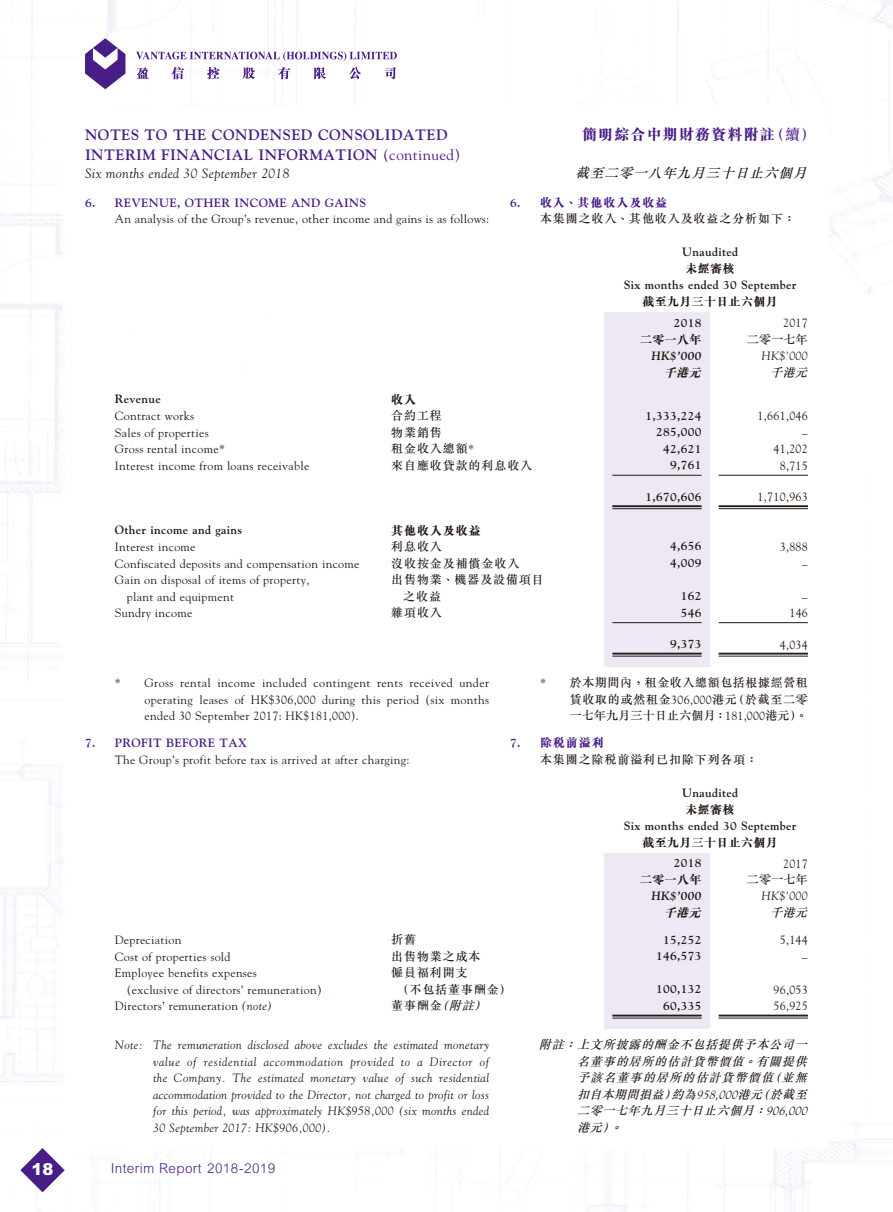
<style>
.page{position:relative;width:893px;height:1212px;background:#fff}
.page>*{position:absolute;margin:0;border:0;box-sizing:border-box;transform-origin:0 0}
.t1{font:900 16.5px "Arial MT Std";color:#fff}
.t2{font:700 15px/19.5px "Goudy Std";letter-spacing:.03em;color:#491d87}
.t3{font:800 15px "M Sung HK";letter-spacing:.08em;color:#491d87}
.t4{font:italic 13.5px "Goudy Std";letter-spacing:.025em;color:#231916}
.t5{font:300 13.5px "Arial MT Std";letter-spacing:.03em;color:#491d87}
.t6{font:italic 500 13.5px "M Sung HK";color:#231916}
.t7{font:12px/16.5px "Goudy Std";letter-spacing:.025em;color:#231916}
.t8{font:italic 12px/16.5px "Goudy Std";letter-spacing:.025em;color:#231916;text-align:justify}
.t9{font:500 12px/16.5px "M Sung HK";letter-spacing:.075em;color:#231916}
.t10{font:700 12px "Goudy Std";letter-spacing:.03em;color:#231916}
.t11{font:italic 500 12px/16.5px "M Sung HK";color:#231916;text-align:justify}
.t12{font:700 12px "Goudy Std";letter-spacing:.03em;color:#491d87}
.t13{font:800 12px "M Sung HK";letter-spacing:.03em;color:#231916}
.t14{font:italic 700 12px "Goudy Std";letter-spacing:.03em;color:#231916}
.t15{font:800 12px "M Sung HK";letter-spacing:.08em;color:#231916}
.t16{font:italic 800 12px "M Sung HK";color:#231916}
.s1{font-weight:400}
.s2{font-weight:500}
.s3{font-family:"Goudy Std";font-weight:700;color:#491d87}
.s4{font-weight:800;color:#491d87}
.s5{font-family:"Goudy Std";font-weight:400}
.s6{font-style:italic}
</style>
<div class="page">
<img style="left:0;top:0;width:893px;height:1212px">
<svg style="left:20px;top:1148px;width:45px;height:44px"></svg>
<svg style="left:85px;top:38px;width:40px;height:51px"></svg>
<svg style="left:136px;top:67px;width:260px;height:13px"></svg>
<svg style="left:136px;top:52px;width:261px;height:9px"></svg>
<div style="left:604px;top:312px;width:106px;height:355px;background:#ede8f4"></div>
<hr style="left:612px;top:475px;width:90px;height:1px;background:#231916">
<hr style="left:719px;top:475px;width:89px;height:1px;background:#231916">
<hr style="left:612px;top:505px;width:90px;height:2px;background:#231916">
<hr style="left:612px;top:508px;width:90px;height:1px;background:#231916">
<hr style="left:719px;top:505px;width:89px;height:2px;background:#231916">
<hr style="left:719px;top:508px;width:89px;height:1px;background:#231916">
<hr style="left:612px;top:622px;width:90px;height:1px;background:#231916">
<hr style="left:719px;top:622px;width:89px;height:1px;background:#231916">
<hr style="left:612px;top:653px;width:90px;height:1px;background:#231916">
<hr style="left:612px;top:656px;width:90px;height:1px;background:#231916">
<hr style="left:719px;top:653px;width:89px;height:1px;background:#231916">
<hr style="left:719px;top:656px;width:89px;height:1px;background:#231916">
<div style="left:604px;top:853px;width:106px;height:176px;background:#ede8f4"></div>
<hr style="left:612px;top:1014px;width:90px;height:2px;background:#231916">
<hr style="left:612px;top:1018px;width:90px;height:1px;background:#231916">
<hr style="left:719px;top:1014px;width:89px;height:2px;background:#231916">
<hr style="left:719px;top:1018px;width:89px;height:1px;background:#231916">
<p class="t2" style="left:85px;top:125px;width:377px">NOTES TO THE CONDENSED CONSOLIDATED<br>INTERIM FINANCIAL INFORMATION <span class="s1">(continued)</span></p>
<p class="t4" style="left:85px;top:165px;width:206px">Six months ended 30 September 2018</p>
<p class="t12" style="left:85px;top:195px;width:283px">6. REVENUE, OTHER INCOME AND GAINS</p>
<p class="t7" style="left:115px;top:210px;width:376px">An analysis of the Group’s revenue, other income and gains is as follows:</p>
<p class="t3" style="left:582px;top:124px;width:235px">簡明綜合中期財務資料附註<span class="s2">（續）</span></p>
<p class="t6" style="left:575px;top:163px;width:238px">截至二零一八年九月三十日止六個月</p>
<p class="t9" style="left:540px;top:194px;width:257px;text-indent:-30px"><span class="s3">6.</span> <span class="s4">收入、其他收入及收益<br></span>本集團之收入、其他收入及收益之分析如下：</p>
<p class="t10" style="left:682px;top:245px;width:58px">Unaudited</p>
<p class="t13" style="left:686px;top:260px;width:51px">未經審核</p>
<p class="t10" style="left:624px;top:278px;width:174px">Six months ended 30 September</p>
<p class="t13" style="left:642px;top:293px;width:137px">截至九月三十日止六個月</p>
<p class="t10" style="left:674px;top:315px;width:29px">2018</p>
<p class="t7" style="left:783px;top:314px;width:26px">2017</p>
<p class="t13" style="left:640px;top:331px;width:63px">二零一八年</p>
<p class="t9" style="left:747px;top:331px;width:63px">二零一七年</p>
<p class="t14" style="left:652px;top:348px;width:52px">HK$’000</p>
<p class="t8" style="left:761px;top:347px;width:48px">HK$’000</p>
<p class="t16" style="left:664px;top:364px;width:42px">千港元</p>
<p class="t11" style="left:770px;top:364px;width:42px">千港元</p>
<p class="t10" style="left:115px;top:392px;width:48px">Revenue</p>
<p class="t13" style="left:391px;top:391px;width:26px">收入</p>
<p class="t7" style="left:115px;top:407px;width:81px">Contract works</p>
<p class="t9" style="left:391px;top:407px;width:52px">合約工程</p>
<p class="t10" style="left:646px;top:408px;width:58px">1,333,224</p>
<p class="t7" style="left:757px;top:407px;width:52px">1,661,046</p>
<p class="t7" style="left:115px;top:424px;width:95px">Sales of properties</p>
<p class="t9" style="left:391px;top:424px;width:52px">物業銷售</p>
<p class="t10" style="left:656px;top:425px;width:47px">285,000</p>
<p class="t7" style="left:802px;top:424px;width:7px">–</p>
<p class="t7" style="left:115px;top:440px;width:112px">Gross rental income*</p>
<p class="t9" style="left:391px;top:440px;width:84px">租金收入總額<span class="s5">*</span></p>
<p class="t10" style="left:663px;top:441px;width:40px">42,621</p>
<p class="t7" style="left:773px;top:440px;width:36px">41,202</p>
<p class="t7" style="left:115px;top:457px;width:196px">Interest income from loans receivable</p>
<p class="t9" style="left:391px;top:457px;width:142px">來自應收貸款的利息收入</p>
<p class="t10" style="left:670px;top:458px;width:33px">9,761</p>
<p class="t7" style="left:780px;top:457px;width:30px">8,715</p>
<p class="t10" style="left:646px;top:489px;width:58px">1,670,606</p>
<p class="t7" style="left:757px;top:488px;width:52px">1,710,963</p>
<p class="t10" style="left:115px;top:523px;width:129px">Other income and gains</p>
<p class="t15" style="left:391px;top:522px;width:91px">其他收入及收益</p>
<p class="t7" style="left:115px;top:538px;width:82px">Interest income</p>
<p class="t9" style="left:391px;top:538px;width:52px">利息收入</p>
<p class="t10" style="left:670px;top:539px;width:33px">4,656</p>
<p class="t7" style="left:780px;top:538px;width:30px">3,888</p>
<p class="t7" style="left:115px;top:555px;width:246px">Confiscated deposits and compensation income</p>
<p class="t9" style="left:391px;top:554px;width:130px">沒收按金及補償金收入</p>
<p class="t10" style="left:670px;top:556px;width:33px">4,009</p>
<p class="t7" style="left:802px;top:555px;width:7px">–</p>
<p class="t7" style="left:127px;top:571px;width:184px;text-indent:-12px">Gain on disposal of items of property, plant and equipment</p>
<p class="t9" style="left:403px;top:571px;width:142px;text-indent:-12px">出售物業、機器及設備項目之收益</p>
<p class="t10" style="left:681px;top:589px;width:22px">162</p>
<p class="t7" style="left:802px;top:588px;width:7px">–</p>
<p class="t7" style="left:115px;top:604px;width:79px">Sundry income</p>
<p class="t9" style="left:391px;top:604px;width:52px">雜項收入</p>
<p class="t10" style="left:681px;top:605px;width:22px">546</p>
<p class="t7" style="left:789px;top:604px;width:20px">146</p>
<p class="t10" style="left:670px;top:637px;width:33px">9,373</p>
<p class="t7" style="left:780px;top:636px;width:30px">4,034</p>
<p class="t7" style="left:145px;top:675px;width:346px;text-align:justify;text-indent:-30px">* Gross rental income included contingent rents received under operating leases of HK$306,000 during this period (six months ended 30 September 2017: HK$181,000).</p>
<p class="t12" style="left:85px;top:736px;width:163px">7. PROFIT BEFORE TAX</p>
<p class="t7" style="left:115px;top:751px;width:296px">The Group’s profit before tax is arrived at after charging:</p>
<p class="t10" style="left:682px;top:785px;width:58px">Unaudited</p>
<p class="t13" style="left:686px;top:801px;width:51px">未經審核</p>
<p class="t10" style="left:624px;top:818px;width:174px">Six months ended 30 September</p>
<p class="t13" style="left:642px;top:834px;width:137px">截至九月三十日止六個月</p>
<p class="t10" style="left:674px;top:856px;width:29px">2018</p>
<p class="t7" style="left:783px;top:855px;width:26px">2017</p>
<p class="t13" style="left:640px;top:872px;width:63px">二零一八年</p>
<p class="t9" style="left:747px;top:871px;width:63px">二零一七年</p>
<p class="t14" style="left:652px;top:889px;width:52px">HK$’000</p>
<p class="t8" style="left:761px;top:888px;width:48px">HK$’000</p>
<p class="t16" style="left:664px;top:905px;width:42px">千港元</p>
<p class="t11" style="left:770px;top:904px;width:42px">千港元</p>
<p class="t7" style="left:115px;top:932px;width:68px">Depreciation</p>
<p class="t9" style="left:391px;top:931px;width:26px">折舊</p>
<p class="t10" style="left:663px;top:932px;width:40px">15,252</p>
<p class="t7" style="left:780px;top:932px;width:30px">5,144</p>
<p class="t7" style="left:115px;top:948px;width:117px">Cost of properties sold</p>
<p class="t9" style="left:391px;top:948px;width:91px">出售物業之成本</p>
<p class="t10" style="left:656px;top:949px;width:47px">146,573</p>
<p class="t7" style="left:802px;top:948px;width:7px">–</p>
<p class="t7" style="left:127px;top:965px;width:196px;text-indent:-12px">Employee benefits expenses<br>(exclusive of directors’ remuneration)</p>
<p class="t9" style="left:397px;top:964px;width:115px;text-indent:-6px">僱員福利開支<br>（不包括董事酬金）</p>
<p class="t9" style="left:570px;top:674px;width:240px;text-align:justify;text-indent:-30px"><span class="s5">*</span> 於本期間內，租金收入總額包括根據經營租賃收取的或然租金<span class="s5">306,000</span>港元（於截至二零一七年九月三十日止六個月：<span class="s5">181,000</span>港元）。</p>
<p class="t9" style="left:540px;top:734px;width:219px;text-indent:-30px"><span class="s3">7.</span> <span class="s4">除稅前溢利<br></span>本集團之除稅前溢利已扣除下列各項：</p>
<p class="t10" style="left:656px;top:982px;width:47px">100,132</p>
<p class="t7" style="left:773px;top:981px;width:36px">96,053</p>
<p class="t7" style="left:115px;top:998px;width:159px">Directors’ remuneration <span class="s6">(note)</span></p>
<p class="t9" style="left:391px;top:997px;width:101px">董事酬金<span class="s6">（附註）</span></p>
<p class="t10" style="left:663px;top:998px;width:40px">60,335</p>
<p class="t7" style="left:773px;top:998px;width:36px">56,925</p>
<p class="t8" style="left:153px;top:1037px;width:337px;text-indent:-38px">Note: The remuneration disclosed above excludes the estimated monetary value of residential accommodation provided to a Director of the Company. The estimated monetary value of such residential accommodation provided to the Director, not charged to profit or loss for this period, was approximately HK$958,000 (six months ended 30 September 2017: HK$906,000).</p>
<p class="t11" style="left:577px;top:1036px;width:235px;text-indent:-38px">附註：上文所披露的酬金不包括提供予本公司一名董事的居所的估計貨幣價值。有關提供予該名董事的居所的估計貨幣價值（並無扣自本期間損益）約為<span class="s5">958,000</span>港元（於截至二零一七年九月三十日止六個月：<span class="s5">906,000</span>港元）。</p>
<h1 class="t1" style="left:32px;top:1159px;width:23px">18</h1>
<p class="t5" style="left:111px;top:1160px;width:166px">Interim Report 2018-2019</p>
</div>
